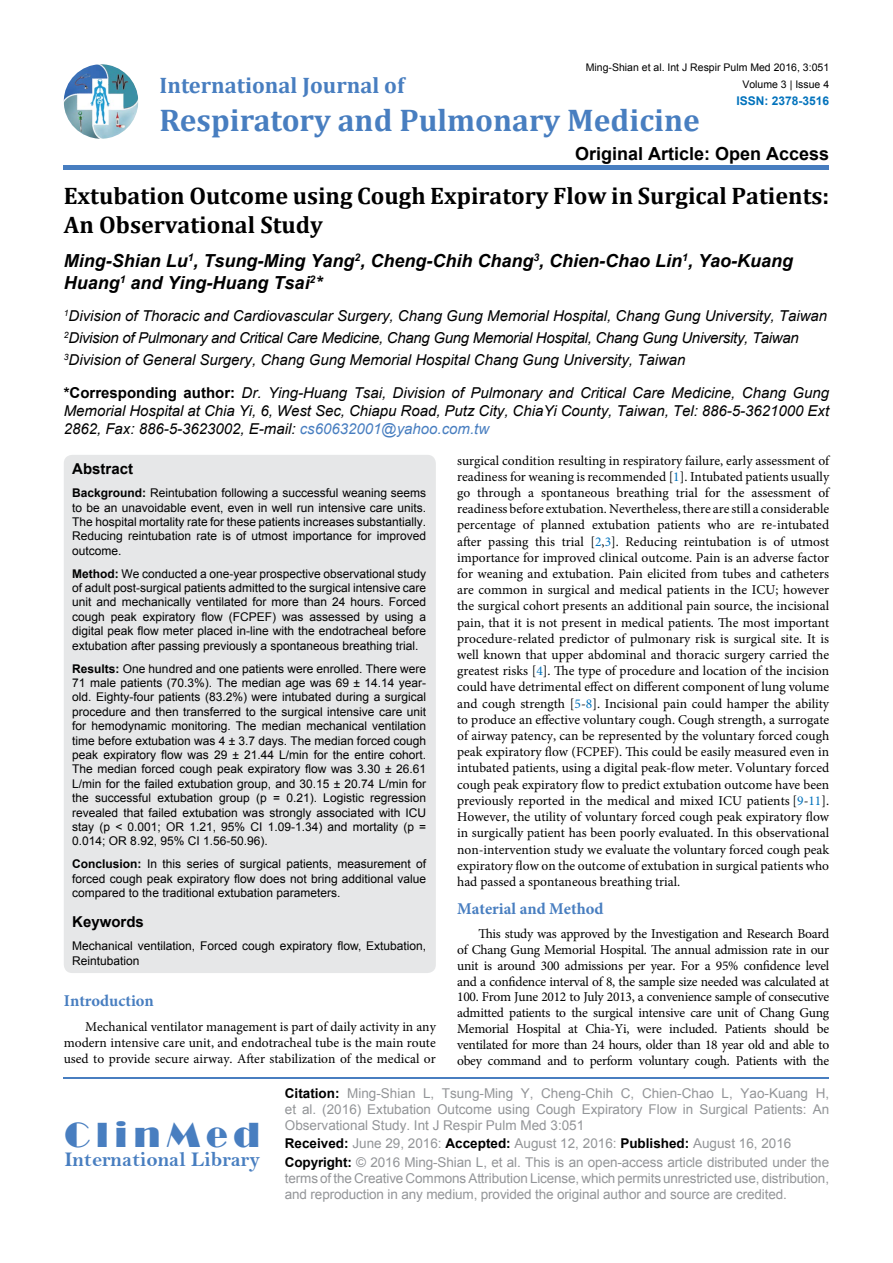
<style>
.page{position:relative;width:893px;height:1263px;background:#fff}
.page>*{position:absolute;margin:0;border:0;box-sizing:border-box;transform-origin:0 0}
.t1{font:36px "Broadway";letter-spacing:.16em;color:#487ec0}
.t2{font:700 31.5px "Cambria";color:#487ec0}
.t3{font:700 24px/28.8px "Cambria";color:#000}
.t4{font:700 22.5px "Cambria";color:#487ec0}
.t5{font:21px "Bell MT Bold";color:#487ec0}
.t6{font:italic 700 18px/21.6px "Arial";color:#000}
.t7{font:700 18px "Arial";color:#000}
.t8{font:700 16.5px "Minion Pro";color:#487ec0}
.t9{font:italic 15px/22.2px "Arial";color:#000}
.t10{font:700 15px "Arial";color:#000}
.t11{font:13.5px/16.2px "Minion Pro";color:#000;text-align:justify}
.t12{font:13.5px/16.2px "Arial";letter-spacing:-.01em;color:#939598}
.t13{font:12px/14.4px "Arial";color:#000;text-align:justify}
.t14{font:700 12px "Arial";color:#0072bc}
.t15{font:10.5px "Arial";color:#000}
.s1{font-weight:700;font-style:normal}
.s2{color:#487ec0}
.s3{font-weight:700}
.s4{color:#0072bc}
.s5{font-weight:700;color:#000}
</style>
<div class="page">
<img style="left:64px;top:64px;width:74px;height:75px;border-radius:37px">
<div style="left:64px;top:165px;width:765px;height:5px;background:#487ec0"></div>
<hr style="left:64px;top:1077px;width:765px;height:2px;background:#487ec0">
<div style="left:64px;top:455px;width:372px;height:518px;background:#e6e7e8;border-radius:9px"></div>
<p class="t15" style="left:586px;top:61px;width:245px">Ming-Shian et al. Int J Respir Pulm Med 2016, 3:051</p>
<p class="t14" style="left:736px;top:92px;width:94px">ISSN: 2378-3516</p>
<h3 class="t4" style="left:160px;top:70px;width:246px">International Journal of</h3>
<h2 class="t2" style="left:160px;top:98px;width:542px">Respiratory and Pulmonary Medicine</h2>
<h3 class="t7" style="left:575px;top:141px;width:256px">Original Article: Open Access</h3>
<p class="t15" style="left:742px;top:77px;width:88px">Volume 3 | Issue 4</p>
<h3 class="t3" style="left:64px;top:181px;width:767px">Extubation Outcome using Cough Expiratory Flow in Surgical Patients:<br>An Observational Study</h3>
<h3 class="t6" style="left:64px;top:250px;width:731px">Ming-Shian Lu<sup>1</sup>, Tsung-Ming Yang<sup>2</sup>, Cheng-Chih Chang<sup>3</sup>, Chien-Chao Lin<sup>1</sup>, Yao-Kuang<br>Huang<sup>1</sup> and Ying-Huang Tsai<sup>2</sup>*</h3>
<p class="t9" style="left:64px;top:305px;width:765px"><sup>1</sup>Division of Thoracic and Cardiovascular Surgery, Chang Gung Memorial Hospital, Chang Gung University, Taiwan<br><sup>2</sup>Division of Pulmonary and Critical Care Medicine, Chang Gung Memorial Hospital, Chang Gung University, Taiwan<br><sup>3</sup>Division of General Surgery, Chang Gung Memorial Hospital Chang Gung University, Taiwan</p>
<p class="t9" style="left:64px;top:383px;width:767px;line-height:18px;text-align:justify"><span class="s1">*Corresponding author:</span> Dr. Ying-Huang Tsai, Division of Pulmonary and Critical Care Medicine, Chang Gung Memorial Hospital at Chia Yi, 6, West Sec, Chiapu Road, Putz City, ChiaYi County, Taiwan, Tel: 886-5-3621000 Ext 2862, Fax: 886-5-3623002, E-mail: <span class="s2">cs60632001@yahoo.com.tw</span></p>
<p class="t10" style="left:72px;top:458px;width:62px">Abstract</p>
<p class="t13" style="left:72px;top:486px;width:355px"><span class="s3">Background:</span> Reintubation following a successful weaning seems to be an unavoidable event, even in well run intensive care units.<br>The hospital mortality rate for these patients increases substantially.<br>Reducing reintubation rate is of utmost importance for improved outcome.</p>
<p class="t13" style="left:72px;top:566px;width:355px"><span class="s3">Method:</span> We conducted a one-year prospective observational study of adult post-surgical patients admitted to the surgical intensive care unit and mechanically ventilated for more than 24 hours. Forced cough peak expiratory flow (FCPEF) was assessed by using a digital peak flow meter placed in-line with the endotracheal before extubation after passing previously a spontaneous breathing trial.</p>
<p class="t13" style="left:72px;top:661px;width:356px"><span class="s3">Results:</span> One hundred and one patients were enrolled. There were 71 male patients (70.3%). The median age was 69 ± 14.14 year&shy;old. Eighty-four patients (83.2%) were intubated during a surgical procedure and then transferred to the surgical intensive care unit for hemodynamic monitoring. The median mechanical ventilation time before extubation was 4 ± 3.7 days. The median forced cough peak expiratory flow was 29 ± 21.44 L/min for the entire cohort.<br>The median forced cough peak expiratory flow was 3.30 ± 26.61<br>L/min for the failed extubation group, and 30.15 ± 20.74 L/min for the successful extubation group (p = 0.21). Logistic regression revealed that failed extubation was strongly associated with ICU stay (p &lt; 0.001; OR 1.21, 95% CI 1.09-1.34) and mortality (p = 0.014; OR 8.92, 95% CI 1.56-50.96).</p>
<p class="t13" style="left:72px;top:857px;width:355px"><span class="s3">Conclusion:</span> In this series of surgical patients, measurement of forced cough peak expiratory flow does not bring additional value compared to the traditional extubation parameters.</p>
<p class="t10" style="left:72px;top:911px;width:73px">Keywords</p>
<p class="t13" style="left:72px;top:939px;width:355px">Mechanical ventilation, Forced cough expiratory flow, Extubation,<br>Reintubation</p>
<p class="t11" style="left:457px;top:452px;width:374px">surgical condition resulting in respiratory failure, early assessment of readiness for weaning is recommended [<span class="s4">1</span>]. Intubated patients usually go through a spontaneous breathing trial for the assessment of readiness before extubation. Nevertheless, there are still a considerable percentage of planned extubation patients who are re-intubated after passing this trial [<span class="s4">2</span>,<span class="s4">3</span>]. Reducing reintubation is of utmost importance for improved clinical outcome. Pain is an adverse factor for weaning and extubation. Pain elicited from tubes and catheters are common in surgical and medical patients in the ICU; however the surgical cohort presents an additional pain source, the incisional pain, that it is not present in medical patients. The most important procedure-related predictor of pulmonary risk is surgical site. It is well known that upper abdominal and thoracic surgery carried the greatest risks [<span class="s4">4</span>]. The type of procedure and location of the incision could have detrimental effect on different component of lung volume and cough strength [<span class="s4">5</span>-<span class="s4">8</span>]. Incisional pain could hamper the ability to produce an effective voluntary cough. Cough strength, a surrogate of airway patency, can be represented by the voluntary forced cough peak expiratory flow (FCPEF). This could be easily measured even in intubated patients, using a digital peak-flow meter. Voluntary forced cough peak expiratory flow to predict extubation outcome have been previously reported in the medical and mixed ICU patients [<span class="s4">9</span>-<span class="s4">11</span>].<br>However, the utility of voluntary forced cough peak expiratory flow in surgically patient has been poorly evaluated. In this observational non-intervention study we evaluate the voluntary forced cough peak expiratory flow on the outcome of extubation in surgical patients who had passed a spontaneous breathing trial.</p>
<p class="t8" style="left:457px;top:897px;width:148px">Material and Method</p>
<p class="t11" style="left:457px;top:926px;width:374px;line-height:15.8px;text-indent:21px">This study was approved by the Investigation and Research Board of Chang Gung Memorial Hospital. The annual admission rate in our unit is around 300 admissions per year. For a 95% confidence level and a confidence interval of 8, the sample size needed was calculated at 100. From June 2012 to July 2013, a convenience sample of consecutive admitted patients to the surgical intensive care unit of Chang Gung Memorial Hospital at Chia-Yi, were included. Patients should be ventilated for more than 24 hours, older than 18 year old and able to obey command and to perform voluntary cough. Patients with the</p>
<p class="t8" style="left:64px;top:989px;width:92px">Introduction</p>
<p class="t11" style="left:64px;top:1019px;width:374px;text-indent:21px">Mechanical ventilator management is part of daily activity in any modern intensive care unit, and endotracheal tube is the main route used to provide secure airway. After stabilization of the medical or</p>
<h1 class="t1" style="left:64px;top:1113px;width:197px">ClinMed</h1>
<h3 class="t5" style="left:64px;top:1147px;width:197px">International Library</h3>
<p class="t12" style="left:285px;top:1085px;width:546px;text-align:justify"><span class="s5">Citation:</span> Ming-Shian L, Tsung-Ming Y, Cheng-Chih C, Chien-Chao L, Yao-Kuang H, et al. (2016) Extubation Outcome using Cough Expiratory Flow in Surgical Patients: An Observational Study. Int J Respir Pulm Med 3:051</p>
<p class="t12" style="left:285px;top:1134px;width:546px;line-height:18.3px"><span class="s5">Received:</span> June 29, 2016: <span class="s5">Accepted:</span> August 12, 2016: <span class="s5">Published:</span> August 16, 2016<br><span class="s5">Copyright:</span> © 2016 Ming-Shian L, et al. This is an open-access article distributed under the</p>
<p class="t12" style="left:285px;top:1170px;width:546px">terms of the Creative Commons Attribution License, which permits unrestricted use, distribution, and reproduction in any medium, provided the original author and source are credited.</p>
</div>
